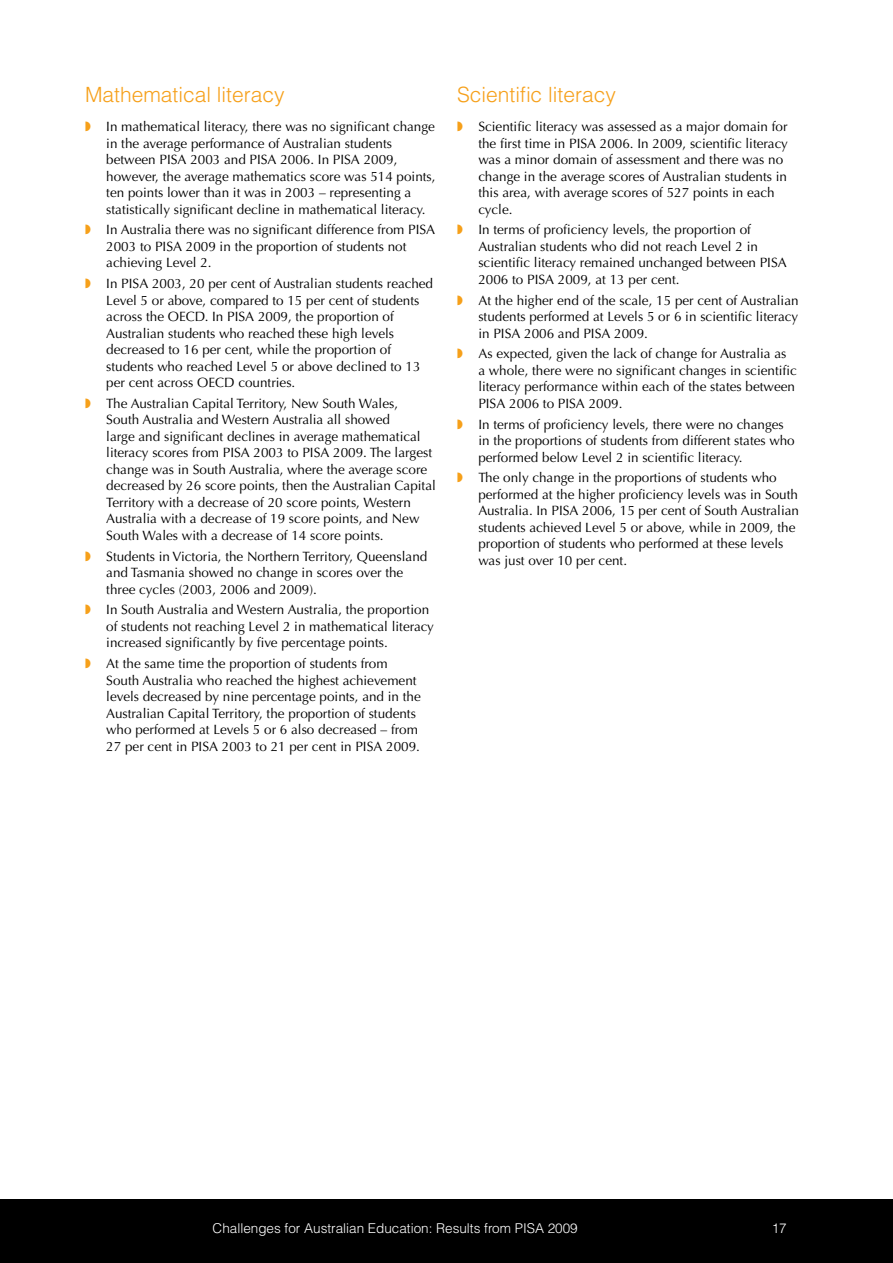
<style>
.page{position:relative;width:893px;height:1263px;background:#fff}
.page>*{position:absolute;margin:0;border:0;box-sizing:border-box;transform-origin:0 0}
.t1{font:300 21px "Helvetica";color:#f6a01a}
.t2{font:13.5px/16.5px "Optima";color:#000}
.t3{font:300 13.5px "Helvetica";color:#fff}
.s1{color:#f6a01a}
</style>
<div class="page">
<div style="left:0;top:1199px;width:893px;height:64px;background:#000"></div>
<h1 class="t1" style="left:85px;top:81px;width:201px">Mathematical literacy</h1>
<p class="t2" style="left:106px;top:118px;width:331px;text-indent:-21px"><span class="s1">◗</span> In mathematical literacy, there was no significant change in the average performance of Australian students between PISA 2003 and PISA 2006. In PISA 2009, however, the average mathematics score was 514 points, ten points lower than it was in 2003 – representing a statistically significant decline in mathematical literacy.</p>
<p class="t2" style="left:106px;top:222px;width:330px;text-indent:-21px"><span class="s1">◗</span> In Australia there was no significant difference from PISA<br>2003 to PISA 2009 in the proportion of students not achieving Level 2.</p>
<p class="t2" style="left:106px;top:275px;width:328px;text-indent:-21px"><span class="s1">◗</span> In PISA 2003, 20 per cent of Australian students reached Level 5 or above, compared to 15 per cent of students across the OECD. In PISA 2009, the proportion of Australian students who reached these high levels decreased to 16 per cent, while the proportion of students who reached Level 5 or above declined to 13 per cent across OECD countries.</p>
<p class="t2" style="left:106px;top:395px;width:331px;text-indent:-21px"><span class="s1">◗</span> The Australian Capital Territory, New South Wales,<br>South Australia and Western Australia all showed<br>large and significant declines in average mathematical literacy scores from PISA 2003 to PISA 2009. The largest change was in South Australia, where the average score decreased by 26 score points, then the Australian Capital Territory with a decrease of 20 score points, Western Australia with a decrease of 19 score points, and New South Wales with a decrease of 14 score points.</p>
<p class="t2" style="left:106px;top:548px;width:323px;text-indent:-21px"><span class="s1">◗</span> Students in Victoria, the Northern Territory, Queensland and Tasmania showed no change in scores over the three cycles (2003, 2006 and 2009).</p>
<p class="t2" style="left:106px;top:602px;width:329px;text-indent:-21px"><span class="s1">◗</span> In South Australia and Western Australia, the proportion of students not reaching Level 2 in mathematical literacy increased significantly by five percentage points.</p>
<p class="t2" style="left:106px;top:655px;width:316px;text-indent:-21px"><span class="s1">◗</span> At the same time the proportion of students from South Australia who reached the highest achievement levels decreased by nine percentage points, and in the Australian Capital Territory, the proportion of students who performed at Levels 5 or 6 also decreased – from 27 per cent in PISA 2003 to 21 per cent in PISA 2009.</p>
<h1 class="t1" style="left:457px;top:81px;width:160px">Scientific literacy</h1>
<p class="t2" style="left:478px;top:118px;width:311px;text-indent:-21px"><span class="s1">◗</span> Scientific literacy was assessed as a major domain for the first time in PISA 2006. In 2009, scientific literacy was a minor domain of assessment and there was no change in the average scores of Australian students in this area, with average scores of 527 points in each cycle.</p>
<p class="t2" style="left:478px;top:222px;width:310px;text-indent:-21px"><span class="s1">◗</span> In terms of proficiency levels, the proportion of Australian students who did not reach Level 2 in scientific literacy remained unchanged between PISA 2006 to PISA 2009, at 13 per cent.</p>
<p class="t2" style="left:478px;top:292px;width:322px;text-align:justify;text-indent:-21px"><span class="s1">◗</span> At the higher end of the scale, 15 per cent of Australian students performed at Levels 5 or 6 in scientific literacy in PISA 2006 and PISA 2009.</p>
<p class="t2" style="left:478px;top:346px;width:320px;text-indent:-21px"><span class="s1">◗</span> As expected, given the lack of change for Australia as<br>a whole, there were no significant changes in scientific literacy performance within each of the states between PISA 2006 to PISA 2009.</p>
<p class="t2" style="left:478px;top:416px;width:318px;text-indent:-21px"><span class="s1">◗</span> In terms of proficiency levels, there were no changes in the proportions of students from different states who performed below Level 2 in scientific literacy.</p>
<p class="t2" style="left:478px;top:470px;width:322px;text-indent:-21px"><span class="s1">◗</span> The only change in the proportions of students who performed at the higher proficiency levels was in South Australia. In PISA 2006, 15 per cent of South Australian students achieved Level 5 or above, while in 2009, the proportion of students who performed at these levels was just over 10 per cent.</p>
<p class="t3" style="left:213px;top:1220px;width:367px">Challenges for Australian Education: Results from PISA 2009</p>
<p class="t3" style="left:772px;top:1220px;width:17px">17</p>
</div>
